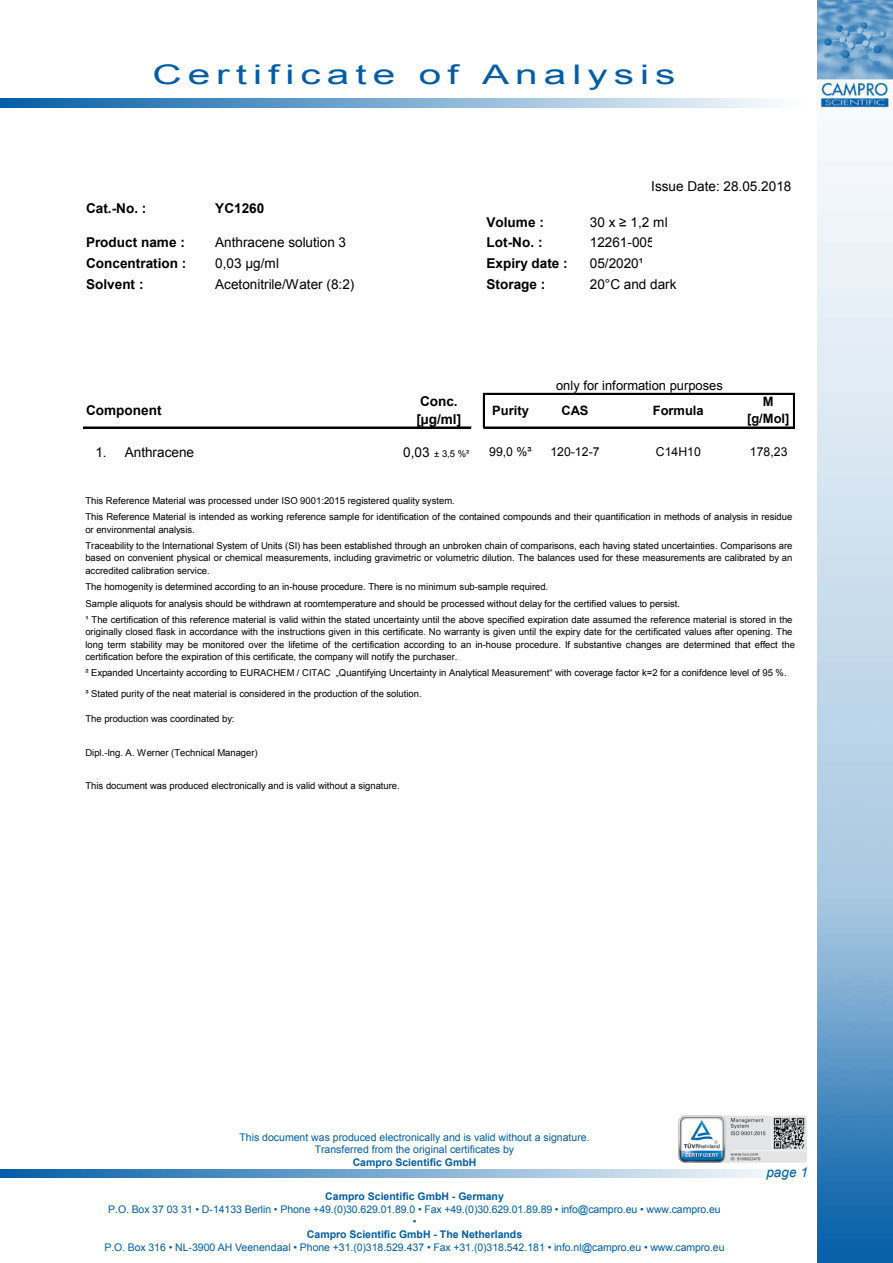
<style>
.page{position:relative;width:893px;height:1263px;background:#fff}
.page>*{position:absolute;margin:0;border:0;box-sizing:border-box;transform-origin:0 0}
.t1{font:27px "Arial";letter-spacing:.15em;color:#005ca6;scale:1.5 1}
.t2{font:13.5px "Arial";color:#000}
.t3{font:700 13.5px/17.5px "Arial";color:#000}
.t4{font:italic 13.5px "Arial";color:#005ca6}
.t5{font:12.9px "Arial";color:#000}
.t6{font:700 12.9px/16.8px "Arial";color:#000;text-align:center}
.t7{font:12.3px "Arial";letter-spacing:.005em;color:#000}
.t8{font:10.5px/12.6px "Arial";color:#005ca6;text-align:center}
.t9{font:700 10.5px "Arial";color:#005ca6}
.t10{font:9.45px/12.5px "Arial";color:#000}
.s1{font-size:13.5px}
</style>
<div class="page">
<img style="left:817px;top:0;width:76px;height:1263px">
<svg style="left:0;top:99px;width:773px;height:8px;background:#7babd1"></svg>
<svg style="left:0;top:1169px;width:773px;height:9px;background:#7babd1"></svg>
<img style="left:678px;top:1115px;width:128px;height:47px">
<hr style="left:83px;top:427px;width:388px;height:1px;background:#000">
<hr style="left:483px;top:393px;width:2px;height:35px;background:#000">
<hr style="left:793px;top:394px;width:2px;height:34px;background:#000">
<hr style="left:485px;top:393px;width:310px;height:1px;background:#000">
<hr style="left:485px;top:427px;width:310px;height:1px;background:#000">
<h1 class="t1" style="left:152px;top:57px;width:350px">Certificate of Analysis</h1>
<h2 class="t3" style="left:86px;top:200px;width:62px">Cat.-No. :</h2>
<h2 class="t3" style="left:215px;top:200px;width:51px">YC1260</h2>
<h2 class="t2" style="left:651px;top:178px;width:142px">Issue Date: 28.05.2018</h2>
<h2 class="t2" style="left:590px;top:213px;width:79px">30 x ≥ 1,2 ml</h2>
<h2 class="t2" style="left:590px;top:255px;width:55px">05/2020¹</h2>
<h2 class="t3" style="left:487px;top:213px;width:59px">Volume :</h2>
<h2 class="t2" style="left:215px;top:234px;width:132px">Anthracene solution 3</h2>
<h2 class="t2" style="left:590px;top:234px;width:66px">12261-005</h2>
<h2 class="t3" style="left:86px;top:234px;width:100px">Product name :</h2>
<h2 class="t3" style="left:487px;top:234px;width:57px">Lot-No. :</h2>
<h2 class="t3" style="left:86px;top:255px;width:102px">Concentration :</h2>
<h2 class="t3" style="left:487px;top:255px;width:83px">Expiry date :</h2>
<h2 class="t3" style="left:86px;top:276px;width:59px">Solvent :</h2>
<h2 class="t3" style="left:487px;top:276px;width:60px">Storage :</h2>
<h2 class="t2" style="left:215px;top:254px;width:65px">0,03 µg/ml</h2>
<h2 class="t2" style="left:215px;top:275px;width:141px">Acetonitrile/Water (8:2)</h2>
<h2 class="t2" style="left:590px;top:275px;width:88px">20°C and dark</h2>
<h3 class="t5" style="left:556px;top:377px;width:168px">only for information purposes</h3>
<h2 class="t3" style="left:86px;top:402px;width:77px">Component</h2>
<h2 class="t3" style="left:416px;top:393px;width:46px">Conc. [µg/ml]</h2>
<h3 class="t6" style="left:492px;top:402px;width:38px">Purity</h3>
<h3 class="t6" style="left:561px;top:402px;width:28px">CAS</h3>
<h3 class="t6" style="left:653px;top:402px;width:52px">Formula</h3>
<h2 class="t2" style="left:95px;top:444px;width:13px">1.</h2>
<h2 class="t2" style="left:125px;top:444px;width:71px">Anthracene</h2>
<p class="t10" style="left:403px;top:448px;width:68px"><span class="s1">0,03</span> ± 3,5 %²</p>
<h3 class="t7" style="left:489px;top:444px;width:44px">99,0 %³</h3>
<h3 class="t7" style="left:550px;top:444px;width:51px">120-12-7</h3>
<h3 class="t7" style="left:656px;top:444px;width:47px">C14H10</h3>
<p class="t10" style="left:85px;top:494px;width:371px">This Reference Material was processed under ISO 9001:2015 registered quality system.</p>
<h3 class="t6" style="left:747px;top:394px;width:44px">M [g/Mol]</h3>
<h3 class="t7" style="left:750px;top:444px;width:39px">178,23</h3>
<p class="t10" style="left:85px;top:511px;width:708px">This Reference Material is intended as working reference sample for identification of the contained compounds and their quantification in methods of analysis in residue or environmental analysis.</p>
<p class="t10" style="left:85px;top:539px;width:708px;text-align:justify">Traceability to the International System of Units (SI) has been established through an unbroken chain of comparisons, each having stated uncertainties. Comparisons are based on convenient physical or chemical measurements, including gravimetric or volumetric dilution. The balances used for these measurements are calibrated by an accredited calibration service.</p>
<p class="t10" style="left:85px;top:578px;width:596px;line-height:16.8px">The homogenity is determined according to an in-house procedure. There is no minimum sub-sample required.<br>Sample aliquots for analysis should be withdrawn at roomtemperature and should be processed without delay for the certified values to persist.</p>
<p class="t10" style="left:85px;top:613px;width:711px">¹ The certification of this reference material is valid within the stated uncertainty until the above specified expiration date assumed the reference material is stored in the originally closed flask in accordance with the instructions given in this certificate. No warranty is given until the expiry date for the certificated values after opening. The long term stability may be monitored over the lifetime of the certification according to an in-house procedure. If substantive changes are determined that effect the certification before the expiration of this certificate, the company will notify the purchaser.</p>
<p class="t10" style="left:85px;top:667px;width:703px">² Expanded Uncertainty according to EURACHEM / CITAC „Quantifying Uncertainty in Analytical Measurement“ with coverage factor k=2 for a conifdence level of 95 %.</p>
<p class="t10" style="left:85px;top:688px;width:338px">³ Stated purity of the neat material is considered in the production of the solution.</p>
<p class="t10" style="left:85px;top:712px;width:151px">The production was coordinated by:</p>
<p class="t10" style="left:85px;top:746px;width:174px">Dipl.-Ing. A. Werner (Technical Manager)</p>
<p class="t10" style="left:85px;top:780px;width:316px">This document was produced electronically and is valid without a signature.</p>
<p class="t8" style="left:239px;top:1131px;width:352px">This document was produced electronically and is valid without a signature.<br>Transferred from the original certificates by</p>
<p class="t9" style="left:353px;top:1155px;width:125px">Campro Scientific GmbH</p>
<p class="t9" style="left:325px;top:1189px;width:180px">Campro Scientific GmbH - Germany</p>
<p class="t8" style="left:108px;top:1203px;width:614px">P.O. Box 37 03 31 • D-14133 Berlin • Phone +49.(0)30.629.01.89.0 • Fax +49.(0)30.629.01.89.89 • info@campro.eu • www.campro.eu •</p>
<p class="t9" style="left:307px;top:1227px;width:217px">Campro Scientific GmbH - The Netherlands</p>
<p class="t8" style="left:104px;top:1241px;width:622px">P.O. Box 316 • NL-3900 AH Veenendaal • Phone +31.(0)318.529.437 • Fax +31.(0)318.542.181 • info.nl@campro.eu • www.campro.eu</p>
<h2 class="t4" style="left:766px;top:1164px;width:43px">page 1</h2>
</div>
